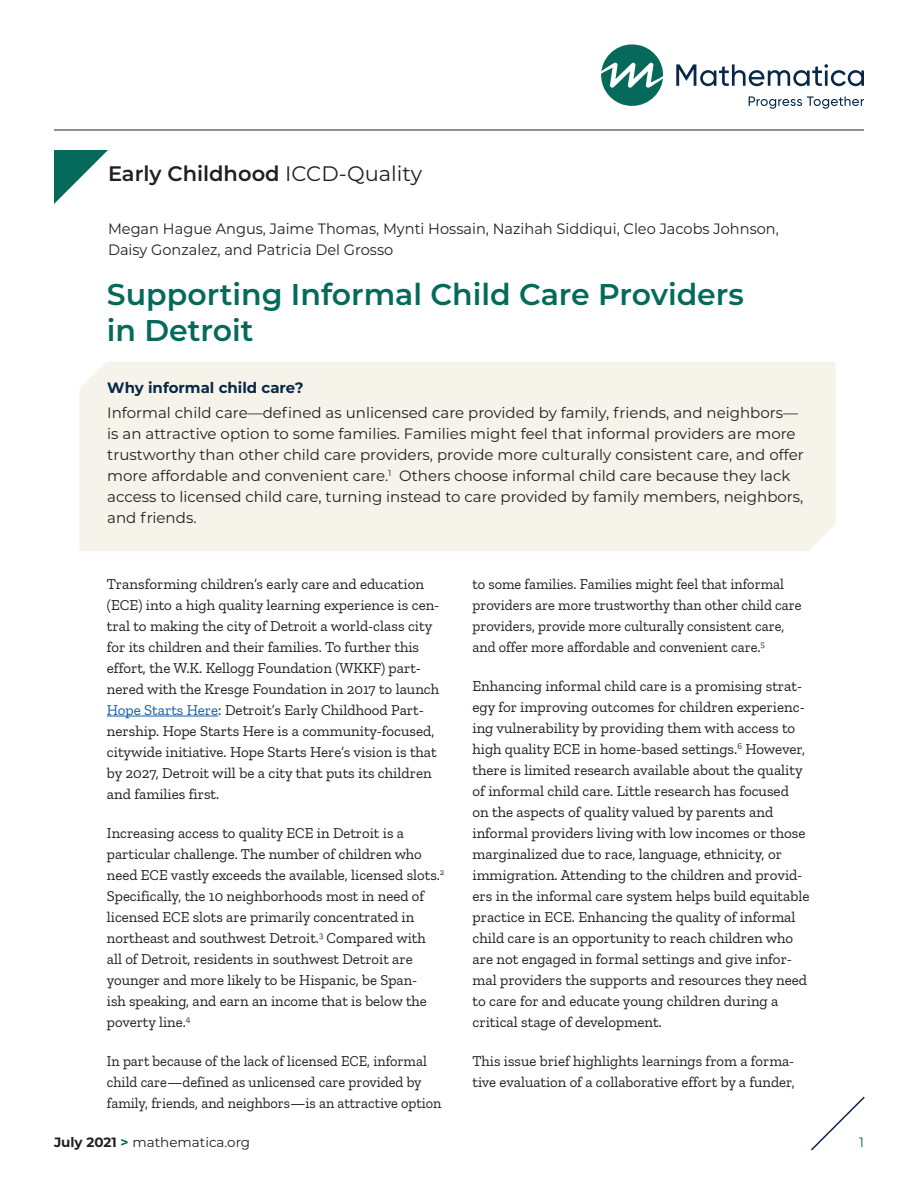
<style>
.page{position:relative;width:918px;height:1188px;background:#fff}
.page>*{position:absolute;margin:0;border:0;box-sizing:border-box;transform-origin:0 0}
.t1{font:600 30px/36px "Montserrat";color:#066a5b}
.Pubinfo_Category{font:600 21px "Montserrat";color:#231f20}
.Paragraph{font:15px/21px "Zilla Slab";color:#231f20}
.Box_text{font:15px/21px "Montserrat";color:#231f20}
.Paragraph-2{font:15px/21px "Zilla Slab";color:#231f20;scale:.96 1}
.Byline{font:15px/21px "Montserrat";color:#231f20}
.Box_head{font:700 15px "Montserrat";color:#082848}
.t2{font:13.5px "Montserrat";color:#231f20}
.t3{font:13.5px "Montserrat";color:#066a5b}
.s1{font-weight:400}
.s2{color:#175d9e}
.s3{font-weight:700}
.s4{font-weight:700;color:#066a5b}
</style>
<div class="page">
<svg style="left:811px;top:1096px;width:54px;height:55px"></svg>
<hr style="left:54px;top:130px;width:810px;height:1px;background:#231f20">
<svg style="left:54px;top:150px;width:54px;height:54px"></svg>
<svg style="left:601px;top:44px;width:62px;height:62px"></svg>
<svg style="left:676px;top:64px;width:188px;height:22px"></svg>
<svg style="left:749px;top:96px;width:115px;height:13px"></svg>
<hr style="left:107px;top:716px;width:111px;height:1px;background:#175d9e">
<div style="left:80px;top:362px;width:756px;height:189px;background:#f6f3ea"></div>
<p class="Pubinfo_Category" style="left:108px;top:159px;width:316px">Early Childhood <span class="s1">ICCD-Quality</span></p>
<p class="Byline" style="left:108px;top:217px;width:672px">Megan Hague Angus, Jaime Thomas, Mynti Hossain, Nazihah Siddiqui, Cleo Jacobs Johnson,<br>Daisy Gonzalez, and Patricia Del Grosso</p>
<p class="t1" style="left:107px;top:275px;width:639px">Supporting Informal Child Care Providers in Detroit</p>
<p class="Box_head" style="left:107px;top:376px;width:198px">Why informal child care?</p>
<p class="Box_text" style="left:107px;top:402px;width:698px">Informal child care—defined as unlicensed care provided by family, friends, and neighbors— is an attractive option to some families. Families might feel that informal providers are more trustworthy than other child care providers, provide more culturally consistent care, and offer more affordable and convenient care.<sup>1</sup> Others choose informal child care because they lack access to licensed child care, turning instead to care provided by family members, neighbors, and friends.</p>
<p class="Paragraph" style="left:107px;top:573px;width:334px">Transforming children’s early care and education (ECE) into a high quality learning experience is cen&shy;tral to making the city of Detroit a world-class city for its children and their families. To further this effort, the W.K. Kellogg Foundation (WKKF) part&shy;nered with the Kresge Foundation in 2017 to launch <span class="s2">Hope Starts Here</span>: Detroit’s Early Childhood Part&shy;nership. Hope Starts Here is a community-focused, citywide initiative. Hope Starts Here’s vision is that by 2027, Detroit will be a city that puts its children and families first.</p>
<p class="Paragraph" style="left:107px;top:822px;width:339px">Increasing access to quality ECE in Detroit is a particular challenge. The number of children who need ECE vastly exceeds the available, licensed slots.<sup>2<br></sup>Specifically, the 10 neighborhoods most in need of licensed ECE slots are primarily concentrated in northeast and southwest Detroit.<sup>3</sup> Compared with all of Detroit, residents in southwest Detroit are younger and more likely to be Hispanic, be Span-<br>ish speaking, and earn an income that is below the poverty line.<sup>4</sup></p>
<p class="Paragraph-2" style="left:107px;top:1050px;width:350px">In part because of the lack of licensed ECE, informal child care—defined as unlicensed care provided by family, friends, and neighbors—is an attractive option</p>
<p class="Paragraph-2" style="left:472px;top:573px;width:344px">to some families. Families might feel that informal providers are more trustworthy than other child care providers, provide more culturally consistent care, and offer more affordable and convenient care.<sup>5</sup></p>
<p class="Paragraph" style="left:472px;top:675px;width:338px">Enhancing informal child care is a promising strat&shy;egy for improving outcomes for children experienc&shy;ing vulnerability by providing them with access to high quality ECE in home-based settings.<sup>6</sup> However, there is limited research available about the quality of informal child care. Little research has focused<br>on the aspects of quality valued by parents and informal providers living with low incomes or those marginalized due to race, language, ethnicity, or immigration. Attending to the children and provid&shy;ers in the informal care system helps build equitable practice in ECE. Enhancing the quality of informal child care is an opportunity to reach children who are not engaged in formal settings and give infor&shy;mal providers the supports and resources they need to care for and educate young children during a critical stage of development.</p>
<p class="Paragraph" style="left:472px;top:1050px;width:324px">This issue brief highlights learnings from a forma&shy;tive evaluation of a collaborative effort by a funder,</p>
<p class="t2" style="left:54px;top:1133px;width:198px"><span class="s3">July 2021</span> <span class="s4">&gt;</span> mathematica.org</p>
<p class="t3" style="left:859px;top:1133px;width:6px">1</p>
</div>
